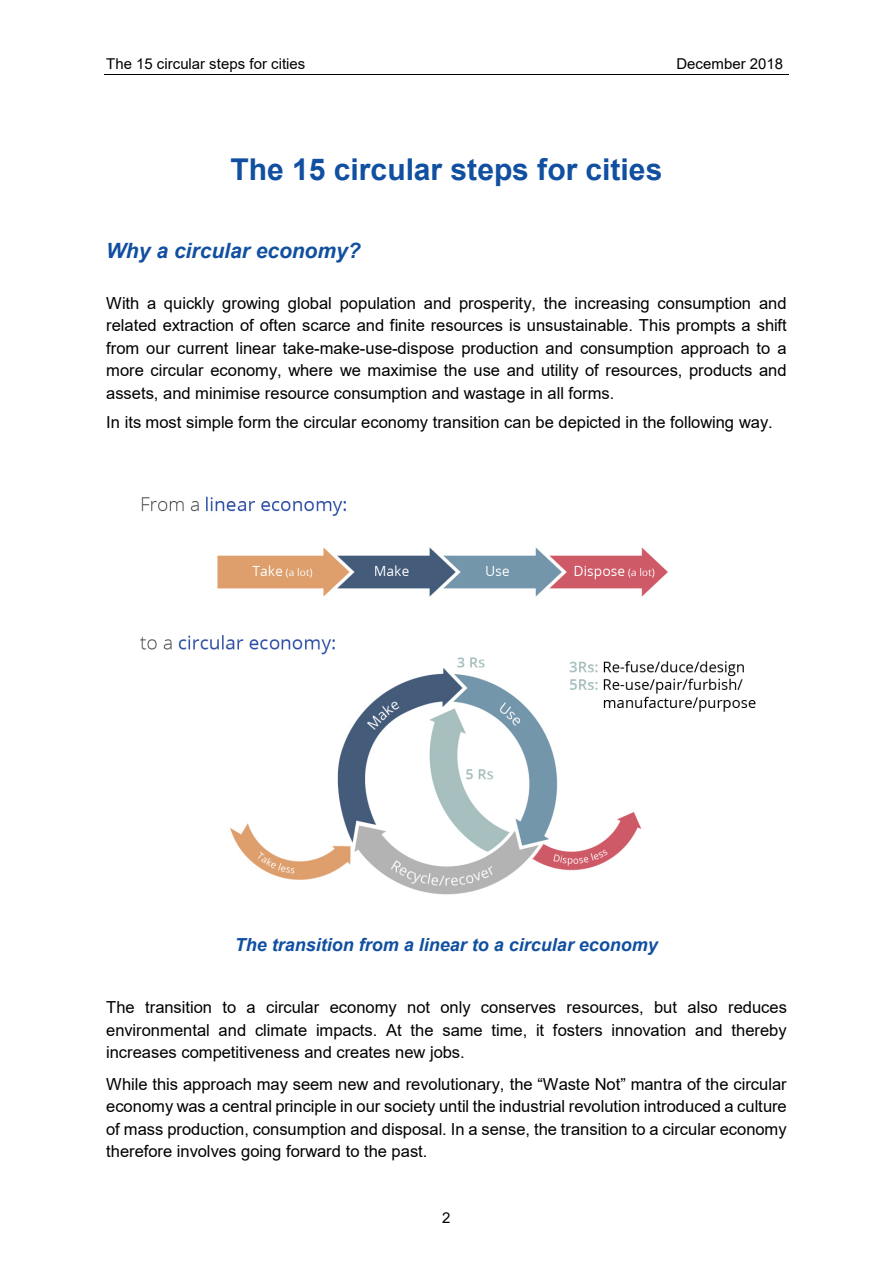
<style>
.page{position:relative;width:893px;height:1263px;background:#fff}
.page>*{position:absolute;margin:0;border:0;box-sizing:border-box;transform-origin:0 0}
.t1{font:700 30px "Arial";color:#114fa0}
.t2{font:italic 700 21px "Arial";letter-spacing:-.005em;color:#114fa0}
.t3{font:italic 700 18px "Arial";color:#114fa0}
.t4{font:16.5px/22.5px "Arial";color:#000;text-align:justify}
.t5{font:15px "Arial";color:#000}
</style>
<div class="page">
<hr style="left:104px;top:74px;width:685px;height:1px;background:#000">
<img style="left:140px;top:496px;width:616px;height:399px">
<p class="t5" style="left:106px;top:54px;width:201px">The 15 circular steps for cities</p>
<p class="t5" style="left:676px;top:54px;width:108px">December 2018</p>
<p class="t1" style="left:230px;top:148px;width:433px">The 15 circular steps for cities</p>
<p class="t2" style="left:106px;top:237px;width:256px">Why a circular economy?</p>
<p class="t4" style="left:106px;top:292px;width:682px">With a quickly growing global population and prosperity, the increasing consumption and related extraction of often scarce and finite resources is unsustainable. This prompts a shift from our current linear take-make-use-dispose production and consumption approach to a more circular economy, where we maximise the use and utility of resources, products and assets, and minimise resource consumption and wastage in all forms.</p>
<p class="t4" style="left:106px;top:410px;width:668px">In its most simple form the circular economy transition can be depicted in the following way.</p>
<p class="t3" style="left:235px;top:932px;width:425px">The transition from a linear to a circular economy</p>
<p class="t4" style="left:106px;top:996px;width:682px">The transition to a circular economy not only conserves resources, but also reduces environmental and climate impacts. At the same time, it fosters innovation and thereby increases competitiveness and creates new jobs.</p>
<p class="t4" style="left:106px;top:1072px;width:682px">While this approach may seem new and revolutionary, the “Waste Not” mantra of the circular economy was a central principle in our society until the industrial revolution introduced a culture of mass production, consumption and disposal. In a sense, the transition to a circular economy therefore involves going forward to the past.</p>
<p class="t5" style="left:442px;top:1207px;width:10px">2</p>
</div>
